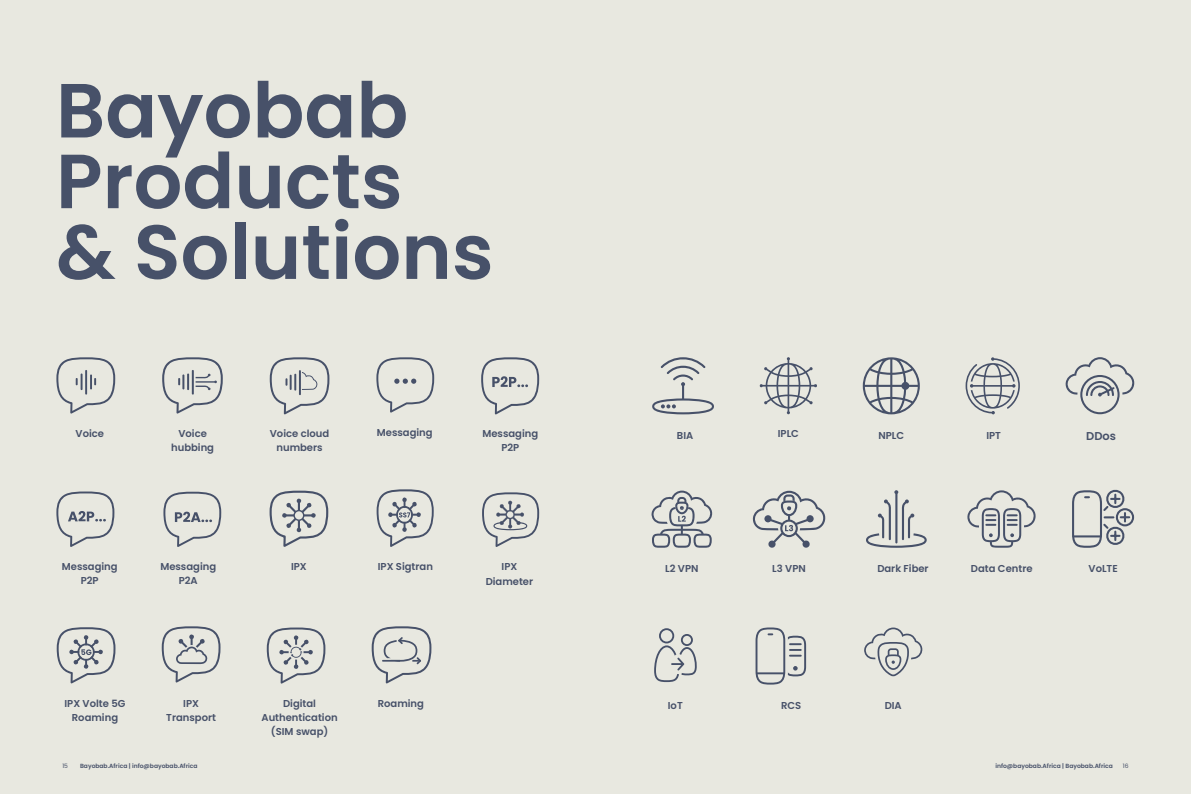
<style>
.page{position:relative;width:1191px;height:794px;background:#e8e8e0}
.page>*{position:absolute;margin:0;border:0;box-sizing:border-box;transform-origin:0 0}
.t1{font:600 76.6px/70.7px "Poppins";color:#475169}
.t2{font:600 11.4px "Poppins";color:#475169}
.t3{font:600 10px/14px "Poppins";color:#475169;text-align:center}
.t4{font:600 6px "Poppins";color:#475169}
.t5{font:6px "Poppins";color:#475169}
</style>
<div class="page">
<svg style="left:270px;top:357px;width:59px;height:57px"></svg>
<svg style="left:57px;top:627px;width:58px;height:56px"></svg>
<svg style="left:267px;top:627px;width:58px;height:56px"></svg>
<svg style="left:162px;top:626px;width:58px;height:56px"></svg>
<svg style="left:56px;top:357px;width:59px;height:56px"></svg>
<svg style="left:376px;top:357px;width:58px;height:55px"></svg>
<svg style="left:481px;top:357px;width:58px;height:57px"></svg>
<svg style="left:162px;top:357px;width:61px;height:56px"></svg>
<svg style="left:376px;top:489px;width:58px;height:58px"></svg>
<svg style="left:482px;top:492px;width:57px;height:55px"></svg>
<svg style="left:56px;top:491px;width:58px;height:56px"></svg>
<svg style="left:163px;top:492px;width:58px;height:55px"></svg>
<svg style="left:269px;top:490px;width:60px;height:57px"></svg>
<svg style="left:372px;top:626px;width:59px;height:57px"></svg>
<svg style="left:866px;top:490px;width:60px;height:58px"></svg>
<svg style="left:652px;top:357px;width:62px;height:57px"></svg>
<svg style="left:1065px;top:357px;width:70px;height:57px"></svg>
<svg style="left:759px;top:357px;width:58px;height:57px"></svg>
<svg style="left:862px;top:357px;width:57px;height:57px"></svg>
<svg style="left:965px;top:357px;width:55px;height:57px"></svg>
<svg style="left:864px;top:627px;width:59px;height:49px"></svg>
<svg style="left:651px;top:490px;width:62px;height:58px"></svg>
<svg style="left:752px;top:491px;width:73px;height:57px"></svg>
<svg style="left:967px;top:490px;width:69px;height:58px"></svg>
<svg style="left:1116px;top:509px;width:17px;height:16px"></svg>
<div style="left:1115px;top:508px;width:19px;height:18px;border:2px solid #475169;border-radius:50%"></div>
<svg style="left:1072px;top:489px;width:57px;height:59px"></svg>
<svg style="left:654px;top:628px;width:43px;height:55px"></svg>
<svg style="left:755px;top:627px;width:52px;height:58px"></svg>
<h1 class="t1" style="left:56px;top:76px;width:439px">Bayobab<br>Products<br>&amp; Solutions</h1>
<p class="t3" style="left:76px;top:426px;width:30px">Voice</p>
<p class="t3" style="left:377px;top:426px;width:57px">Messaging</p>
<p class="t3" style="left:482px;top:426px;width:57px">Messaging<br>P2P</p>
<p class="t3" style="left:270px;top:426px;width:61px">Voice cloud</p>
<p class="t3" style="left:778px;top:426px;width:23px">IPLC</p>
<p class="t3" style="left:878px;top:429px;width:27px">NPLC</p>
<p class="t3" style="left:986px;top:429px;width:16px">IPT</p>
<p class="t3" style="left:276px;top:440px;width:48px">numbers</p>
<p class="t3" style="left:171px;top:426px;width:44px">Voice hubbing</p>
<p class="t3" style="left:677px;top:429px;width:18px">BIA</p>
<p class="t2" style="left:1086px;top:430px;width:31px">DDos</p>
<p class="t3" style="left:62px;top:560px;width:57px">Messaging<br>P2P</p>
<p class="t3" style="left:160px;top:560px;width:57px">Messaging<br>P2A</p>
<p class="t3" style="left:971px;top:562px;width:63px">Data Centre</p>
<p class="t3" style="left:1088px;top:562px;width:31px">VoLTE</p>
<p class="t3" style="left:291px;top:560px;width:17px">IPX</p>
<p class="t3" style="left:378px;top:560px;width:57px">IPX Sigtran</p>
<p class="t3" style="left:486px;top:559px;width:49px;line-height:15px">IPX<br>Diameter</p>
<p class="t3" style="left:877px;top:562px;width:53px">Dark Fiber</p>
<p class="t3" style="left:665px;top:562px;width:35px">L2 VPN</p>
<p class="t3" style="left:772px;top:562px;width:35px">L3 VPN</p>
<p class="t3" style="left:65px;top:696px;width:62px">IPX Volte 5G<br>Roaming</p>
<p class="t3" style="left:261px;top:696px;width:78px">Digital<br>Authentication (SIM swap)</p>
<p class="t3" style="left:378px;top:696px;width:48px">Roaming</p>
<p class="t3" style="left:166px;top:696px;width:51px">IPX<br>Transport</p>
<p class="t3" style="left:884px;top:699px;width:19px">DIA</p>
<p class="t3" style="left:668px;top:698px;width:16px">IoT</p>
<p class="t3" style="left:781px;top:698px;width:22px">RCS</p>
<p class="t5" style="left:62px;top:762px;width:7px">15</p>
<p class="t4" style="left:80px;top:762px;width:119px">Bayobab.Africa | info@bayobab.Africa</p>
<p class="t4" style="left:995px;top:762px;width:119px">info@bayobab.Africa | Bayobab.Africa</p>
<p class="t5" style="left:1122px;top:762px;width:7px">16</p>
</div>
